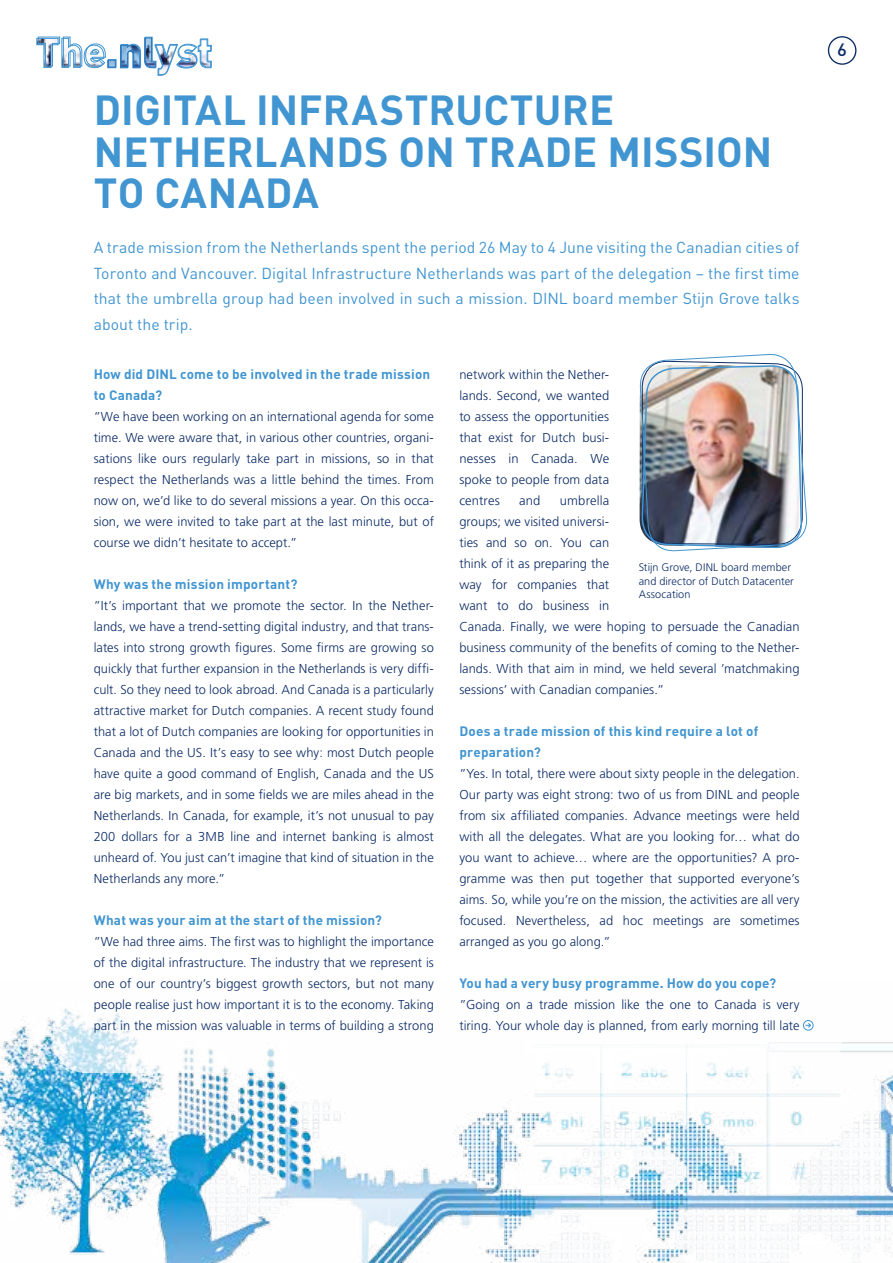
<style>
.page{position:relative;width:893px;height:1263px;background:#fff}
.page>*{position:absolute;margin:0;border:0;box-sizing:border-box;transform-origin:0 0}
.kop_1{font:700 41.55px/41.5px "DIN Pro";letter-spacing:.005em;color:#4195d1}
.t1{font:500 17.55px "DIN Pro";color:#0c2c65;scale:1.05 1}
.inleiding{font:15.75px/25.5px "DIN Pro";letter-spacing:.005em;color:#4195d1;text-align:justify}
.tussenkopje{font:700 13.5px/21px "DIN Pro";letter-spacing:.015em;color:#4195d1}
.bodytekst{font:300 12.9px/21px "Frutiger LT Std";letter-spacing:.005em;color:#0c2c65;text-align:justify}
.bijschrift{font:300 10.95px/13.5px "Frutiger LT Std";letter-spacing:.005em;color:#0c2c65}
</style>
<div class="page">
<img style="left:0;top:1016px;width:893px;height:247px">
<div style="left:828px;top:36px;width:28px;height:29px;border:1px solid #0c2c65;border-radius:50%"></div>
<svg style="left:37px;top:37px;width:175px;height:39px"></svg>
<div style="left:53px;top:917px;width:789px;height:156px;background:#fff;border-radius:34px"></div>
<img style="left:639px;top:354px;width:169px;height:198px">
<div style="left:803px;top:1020px;width:10px;height:10px;border:1px solid #4195d1;border-radius:50%"></div>
<svg style="left:805px;top:1022px;width:7px;height:6px"></svg>
<p class="kop_1" style="left:94px;top:88px;width:522px">DIGITAL INFRASTRUCTURE</p>
<p class="kop_1" style="left:94px;top:129px;width:680px">NETHERLANDS ON TRADE MISSION<br>TO CANADA</p>
<p class="inleiding" style="left:94px;top:234px;width:707px">A trade mission from the Netherlands spent the period 26 May to 4 June visiting the Canadian cities of Toronto and Vancouver. Digital Infrastructure Netherlands was part of the delegation – the first time that the umbrella group had been involved in such a mission. DINL board member Stijn Grove talks about the trip.</p>
<p class="tussenkopje" style="left:94px;top:363px;width:338px">How did DINL come to be involved in the trade mission to Canada?</p>
<p class="bodytekst" style="left:94px;top:406px;width:342px">”We have been working on an international agenda for some time. We were aware that, in various other countries, organi&shy;sations like ours regularly take part in missions, so in that respect the Netherlands was a little behind the times. From now on, we’d like to do several missions a year. On this occa&shy;sion, we were invited to take part at the last minute, but of course we didn’t hesitate to accept.”</p>
<p class="tussenkopje" style="left:94px;top:573px;width:205px">Why was the mission important?</p>
<p class="bodytekst" style="left:94px;top:595px;width:342px">”It’s important that we promote the sector. In the Nether&shy;lands, we have a trend-setting digital industry, and that trans&shy;lates into strong growth figures. Some firms are growing so quickly that further expansion in the Netherlands is very diffi&shy;cult. So they need to look abroad. And Canada is a particularly attractive market for Dutch companies. A recent study found that a lot of Dutch companies are looking for opportunities in Canada and the US. It’s easy to see why: most Dutch people have quite a good command of English, Canada and the US are big markets, and in some fields we are miles ahead in the Netherlands. In Canada, for example, it’s not unusual to pay 200 dollars for a 3MB line and internet banking is almost unheard of. You just can’t imagine that kind of situation in the Netherlands any more.”</p>
<p class="tussenkopje" style="left:94px;top:909px;width:290px">What was your aim at the start of the mission?</p>
<p class="bodytekst" style="left:94px;top:931px;width:342px">”We had three aims. The first was to highlight the importance of the digital infrastructure. The industry that we represent is one of our country’s biggest growth sectors, but not many people realise just how important it is to the economy. Taking part in the mission was valuable in terms of building a strong</p>
<p class="bodytekst" style="left:459px;top:364px;width:151px">network within the Nether&shy;lands. Second, we wanted to assess the opportunities that exist for Dutch busi&shy;nesses in Canada. We spoke to people from data centres</p>
<p class="bodytekst" style="left:459px;top:490px;width:342px;text-align:left;text-indent:101px">umbrella<br>groups; we visited universi-<br>ties and so on. You can<br>think of it as preparing the<br>way for companies that<br>want to do business in<br>Canada. Finally, we were hoping to persuade the Canadian business community of the benefits of coming to the Nether&shy;lands. With that aim in mind, we held several ’matchmaking sessions’ with Canadian companies.”</p>
<p class="tussenkopje" style="left:459px;top:720px;width:300px">Does a trade mission of this kind require a lot of</p>
<p class="tussenkopje" style="left:459px;top:741px;width:83px">preparation?</p>
<p class="bodytekst" style="left:459px;top:763px;width:342px">”Yes. In total, there were about sixty people in the delegation.<br>Our party was eight strong: two of us from DINL and people from six affiliated companies. Advance meetings were held with all the delegates. What are you looking for… what do you want to achieve… where are the opportunities? A pro&shy;gramme was then put together that supported everyone’s aims. So, while you’re on the mission, the activities are all very focused. Nevertheless, ad hoc meetings are sometimes arranged as you go along.”</p>
<p class="tussenkopje" style="left:459px;top:972px;width:318px">You had a very busy programme. How do you cope?</p>
<p class="bodytekst" style="left:459px;top:994px;width:342px">”Going on a trade mission like the one to Canada is very tiring. Your whole day is planned, from early morning till late</p>
<p class="bodytekst" style="left:519px;top:490px;width:23px">and</p>
<p class="bijschrift" style="left:639px;top:561px;width:157px">Stijn Grove, DINL board member and director of Dutch Datacenter<br>Assocation</p>
<h2 class="t1" style="left:837px;top:38px;width:11px">6</h2>
</div>
